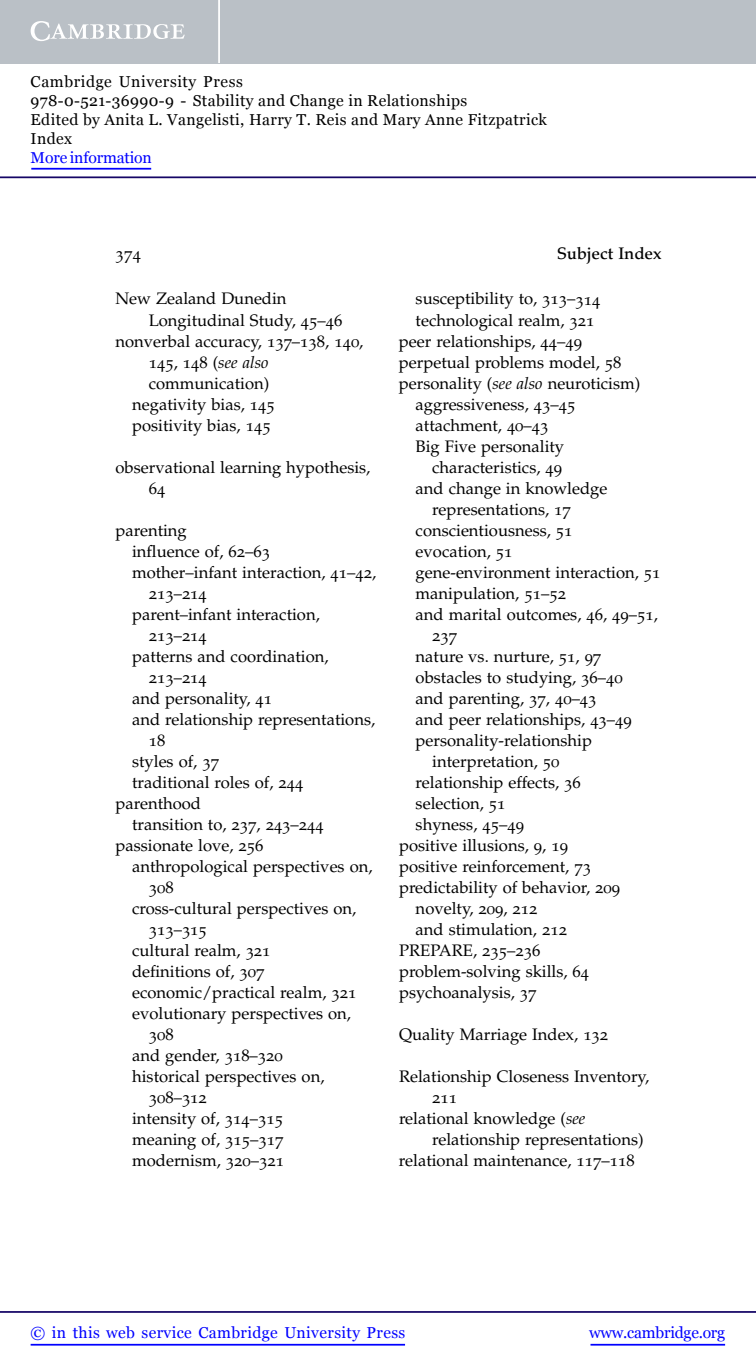
<style>
.page{position:relative;width:756px;height:1371px;background:#fff}
.page>*{position:absolute;margin:0;border:0;box-sizing:border-box;transform-origin:0 0}
.t1{font:16.62px/21px "Palatino";color:#000}
.t2{font:16.62px "Palatino SC";color:#000}
.t3{font:italic 16.62px "Palatino";color:#000}
.t4{font:500 16.62px "Palatino";color:#000}
.t5{font:15.75px/18.9px "Georgia";letter-spacing:.025em;color:#000}
.t6{font:15.75px "Georgia";letter-spacing:.025em;color:#00f}
.t7{font:15.75px "Georgia";letter-spacing:-.015em;color:#00f}
.t8{font:15.75px "Georgia";letter-spacing:-.01em;color:#00f}
.s1{font-family:"Palatino SC"}
.s2{font-family:"Palatino SC";font-style:normal}
.s3{font-style:normal}
.s4{font-family:"Palatino"}
.s5{font-style:italic}
</style>
<div class="page">
<div style="left:0;top:0;width:756px;height:63px;background:#bac0c6"></div>
<svg style="left:31px;top:21px;width:154px;height:20px"></svg>
<hr style="left:218px;top:0;width:2px;height:63px;background:#fff">
<hr style="left:0;top:176px;width:756px;height:2px;background:#150666">
<hr style="left:591px;top:1343px;width:134px;height:2px;background:#00f">
<hr style="left:0;top:1310px;width:756px;height:2px;background:#150666">
<hr style="left:31px;top:1343px;width:374px;height:2px;background:#00f">
<hr style="left:31px;top:168px;width:120px;height:2px;background:#00f">
<p class="t5" style="left:31px;top:72px;width:518px">Cambridge University Press<br>978-0-521-36990-9 - Stability and Change in Relationships<br>Edited by Anita L. Vangelisti, Harry T. Reis and Mary Anne Fitzpatrick Index</p>
<p class="t8" style="left:31px;top:148px;width:123px">More information</p>
<p class="t2" style="left:116px;top:247px;width:27px">374</p>
<p class="t4" style="left:557px;top:247px;width:106px">Subject Index</p>
<p class="t1" style="left:116px;top:290px;width:173px">New Zealand Dunedin</p>
<p class="t1" style="left:149px;top:311px;width:195px">Longitudinal Study, <span class="s1">45</span>–<span class="s1">46</span></p>
<p class="t1" style="left:116px;top:332px;width:249px">nonverbal accuracy, <span class="s1">137</span>–<span class="s1">138</span>, <span class="s1">140</span>,</p>
<p class="t3" style="left:149px;top:355px;width:121px"><span class="s2">145</span><span class="s3">,</span> <span class="s2">148</span> <span class="s3">(</span>see also</p>
<p class="t1" style="left:149px;top:374px;width:122px">communication)</p>
<p class="t1" style="left:132px;top:395px;width:144px">negativity bias, <span class="s1">145</span></p>
<p class="t1" style="left:132px;top:416px;width:140px">positivity bias, <span class="s1">145</span></p>
<p class="t1" style="left:149px;top:458px;width:223px;text-indent:-33px">observational learning hypothesis,<br><span class="s1">64</span></p>
<p class="t1" style="left:116px;top:521px;width:73px">parenting</p>
<p class="t1" style="left:132px;top:542px;width:139px">influence of, <span class="s1">62</span>–<span class="s1">63</span></p>
<p class="t1" style="left:132px;top:563px;width:246px">mother–infant interaction, <span class="s1">41</span>–<span class="s1">42</span>,</p>
<p class="t2" style="left:149px;top:586px;width:60px">213<span class="s4">–</span>214</p>
<p class="t1" style="left:132px;top:605px;width:189px">parent–infant interaction,</p>
<p class="t2" style="left:149px;top:628px;width:60px">213<span class="s4">–</span>214</p>
<p class="t1" style="left:132px;top:647px;width:198px">patterns and coordination,</p>
<p class="t2" style="left:149px;top:670px;width:60px">213<span class="s4">–</span>214</p>
<p class="t1" style="left:132px;top:689px;width:141px">and personality, <span class="s1">41</span></p>
<p class="t1" style="left:132px;top:710px;width:245px">and relationship representations,</p>
<p class="t2" style="left:149px;top:733px;width:18px">18</p>
<p class="t1" style="left:132px;top:752px;width:88px">styles of, <span class="s1">37</span></p>
<p class="t1" style="left:132px;top:773px;width:173px">traditional roles of, <span class="s1">244</span></p>
<p class="t1" style="left:116px;top:794px;width:87px">parenthood</p>
<p class="t1" style="left:132px;top:815px;width:193px">transition to, <span class="s1">237</span>, <span class="s1">243</span>–<span class="s1">244</span></p>
<p class="t1" style="left:116px;top:836px;width:149px">passionate love, <span class="s1">256</span></p>
<p class="t1" style="left:132px;top:857px;width:242px">anthropological perspectives on,</p>
<p class="t2" style="left:149px;top:880px;width:26px">308</p>
<p class="t1" style="left:132px;top:899px;width:226px">cross-cultural perspectives on,</p>
<p class="t2" style="left:149px;top:922px;width:60px">313<span class="s4">–</span>315</p>
<p class="t1" style="left:132px;top:941px;width:140px">cultural realm, <span class="s1">321</span></p>
<p class="t1" style="left:132px;top:962px;width:134px">definitions of, <span class="s1">307</span></p>
<p class="t1" style="left:132px;top:983px;width:226px">economic/practical realm, <span class="s1">321</span></p>
<p class="t1" style="left:132px;top:1004px;width:220px">evolutionary perspectives on,</p>
<p class="t2" style="left:149px;top:1027px;width:26px">308</p>
<p class="t1" style="left:132px;top:1046px;width:152px">and gender, <span class="s1">318</span>–<span class="s1">320</span></p>
<p class="t1" style="left:132px;top:1067px;width:194px">historical perspectives on,</p>
<p class="t2" style="left:149px;top:1090px;width:60px">308<span class="s4">–</span>312</p>
<p class="t1" style="left:132px;top:1109px;width:153px">intensity of, <span class="s1">314</span>–<span class="s1">315</span></p>
<p class="t1" style="left:132px;top:1130px;width:153px">meaning of, <span class="s1">315</span>–<span class="s1">317</span></p>
<p class="t1" style="left:132px;top:1151px;width:153px">modernism, <span class="s1">320</span>–<span class="s1">321</span></p>
<p class="t1" style="left:416px;top:290px;width:186px">susceptibility to, <span class="s1">313</span>–<span class="s1">314</span></p>
<p class="t1" style="left:416px;top:311px;width:180px">technological realm, <span class="s1">321</span></p>
<p class="t1" style="left:399px;top:332px;width:185px">peer relationships, <span class="s1">44</span>–<span class="s1">49</span></p>
<p class="t1" style="left:399px;top:353px;width:224px">perpetual problems model, <span class="s1">58</span></p>
<p class="t1" style="left:399px;top:374px;width:243px">personality (<span class="s5">see also</span> neuroticism)</p>
<p class="t1" style="left:416px;top:395px;width:161px">aggressiveness, <span class="s1">43</span>–<span class="s1">45</span></p>
<p class="t1" style="left:416px;top:416px;width:134px">attachment, <span class="s1">40</span>–<span class="s1">43</span></p>
<p class="t1" style="left:416px;top:437px;width:150px">Big Five personality</p>
<p class="t1" style="left:432px;top:458px;width:131px">characteristics, <span class="s1">49</span></p>
<p class="t1" style="left:416px;top:479px;width:193px">and change in knowledge</p>
<p class="t1" style="left:432px;top:500px;width:140px">representations, <span class="s1">17</span></p>
<p class="t1" style="left:416px;top:521px;width:158px">conscientiousness, <span class="s1">51</span></p>
<p class="t1" style="left:416px;top:542px;width:98px">evocation, <span class="s1">51</span></p>
<p class="t1" style="left:416px;top:563px;width:246px">gene-environment interaction, <span class="s1">51</span></p>
<p class="t1" style="left:416px;top:584px;width:152px">manipulation, <span class="s1">51</span>–<span class="s1">52</span></p>
<p class="t1" style="left:416px;top:605px;width:244px">and marital outcomes, <span class="s1">46</span>, <span class="s1">49</span>–<span class="s1">51</span>,</p>
<p class="t2" style="left:432px;top:628px;width:26px">237</p>
<p class="t1" style="left:416px;top:647px;width:187px">nature vs. nurture, <span class="s1">51</span>, <span class="s1">97</span></p>
<p class="t1" style="left:416px;top:668px;width:209px">obstacles to studying, <span class="s1">36</span>–<span class="s1">40</span></p>
<p class="t1" style="left:416px;top:689px;width:182px">and parenting, <span class="s1">37</span>, <span class="s1">40</span>–<span class="s1">43</span></p>
<p class="t1" style="left:416px;top:710px;width:218px">and peer relationships, <span class="s1">43</span>–<span class="s1">49</span></p>
<p class="t1" style="left:416px;top:731px;width:178px">personality-relationship</p>
<p class="t1" style="left:432px;top:752px;width:129px">interpretation, <span class="s1">50</span></p>
<p class="t1" style="left:416px;top:773px;width:167px">relationship effects, <span class="s1">36</span></p>
<p class="t1" style="left:416px;top:794px;width:91px">selection, <span class="s1">51</span></p>
<p class="t1" style="left:416px;top:815px;width:110px">shyness, <span class="s1">45</span>–<span class="s1">49</span></p>
<p class="t1" style="left:399px;top:836px;width:170px">positive illusions, <span class="s1">9</span>, <span class="s1">19</span></p>
<p class="t1" style="left:399px;top:857px;width:193px">positive reinforcement, <span class="s1">73</span></p>
<p class="t1" style="left:399px;top:878px;width:223px">predictability of behavior, <span class="s1">209</span></p>
<p class="t1" style="left:416px;top:899px;width:123px">novelty, <span class="s1">209</span>, <span class="s1">212</span></p>
<p class="t1" style="left:416px;top:920px;width:153px">and stimulation, <span class="s1">212</span></p>
<p class="t1" style="left:399px;top:941px;width:143px">PREPARE, <span class="s1">235</span>–<span class="s1">236</span></p>
<p class="t1" style="left:399px;top:962px;width:192px">problem-solving skills, <span class="s1">64</span></p>
<p class="t1" style="left:399px;top:983px;width:139px">psychoanalysis, <span class="s1">37</span></p>
<p class="t1" style="left:399px;top:1025px;width:211px">Quality Marriage Index, <span class="s1">132</span></p>
<p class="t1" style="left:399px;top:1067px;width:252px">Relationship Closeness Inventory,</p>
<p class="t2" style="left:432px;top:1090px;width:26px">211</p>
<p class="t1" style="left:399px;top:1109px;width:188px">relational knowledge (<span class="s5">see</span></p>
<p class="t1" style="left:432px;top:1130px;width:213px">relationship representations)</p>
<p class="t1" style="left:399px;top:1151px;width:237px">relational maintenance, <span class="s1">117</span>–<span class="s1">118</span></p>
<p class="t6" style="left:31px;top:1322px;width:376px">© in this web service Cambridge University Press</p>
<p class="t7" style="left:589px;top:1322px;width:137px">www.cambridge.org</p>
</div>
